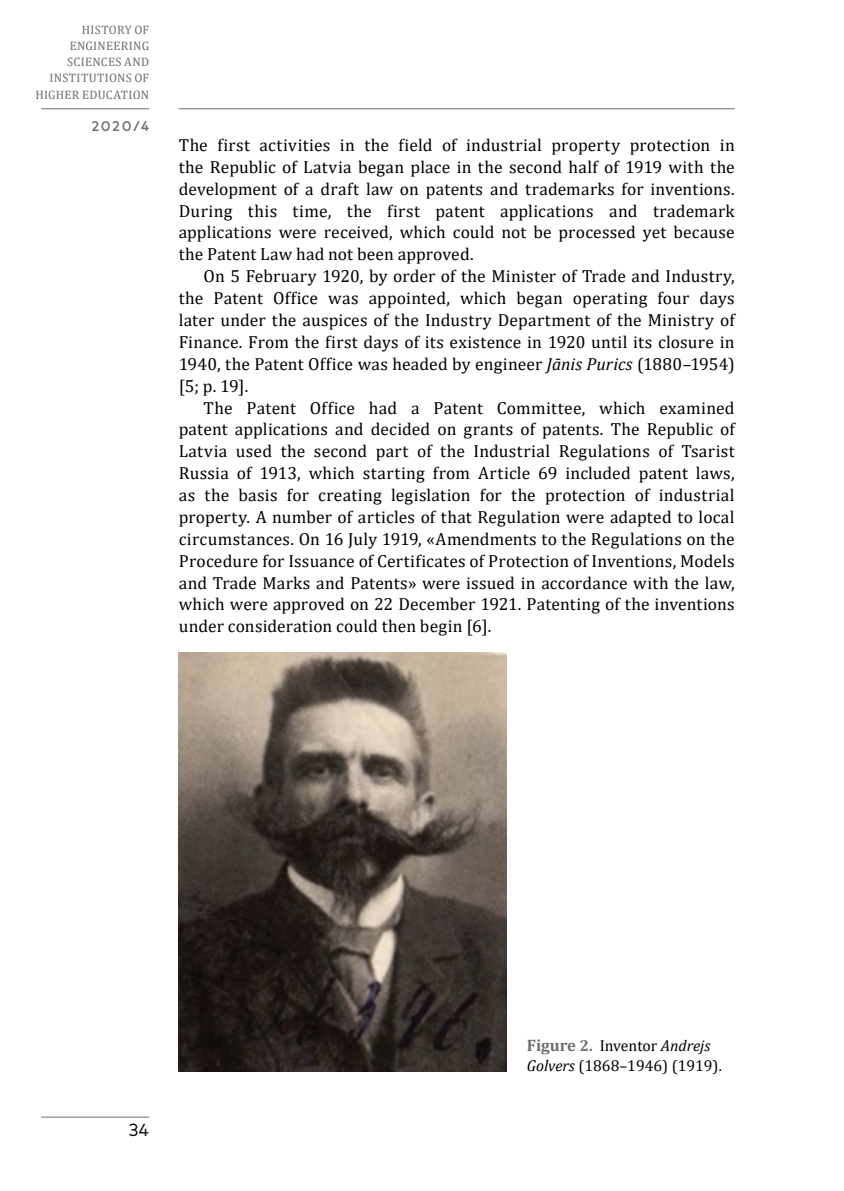
<style>
.page{position:relative;width:844px;height:1191px;background:#fff}
.page>*{position:absolute;margin:0;border:0;box-sizing:border-box;transform-origin:0 0}
.t1{font:17.5px/21.9px "Cambria";letter-spacing:.01em;color:#000;text-align:justify}
.t2{font:17.5px "Mark Pro";color:#000}
.t3{font:15.75px/19.2px "Cambria";color:#000}
.t4{font:500 14px "Mark Pro";color:#6d6e71}
.t5{font:12.25px/15.8px "Cambria";letter-spacing:.025em;color:#6d6e71;text-align:right}
.s1{font-style:italic}
.s2{font-weight:700;font-size:16.62px;color:#6d6e71}
.s3{font-weight:700;color:#6d6e71}
</style>
<div class="page">
<hr style="left:41px;top:1116px;width:108px;height:1px;background:#6d6e71">
<hr style="left:179px;top:108px;width:555px;height:1px;background:#6d6e71">
<hr style="left:41px;top:108px;width:108px;height:1px;background:#6d6e71">
<img style="left:179px;top:652px;width:328px;height:419px">
<p class="t5" style="left:50px;top:22px;width:101px">HISTORY OF<br>ENGINEERING<br>SCIENCES AND<br>INSTITUTIONS OF</p>
<p class="t5" style="left:35px;top:87px;width:115px">HIGHER EDUCATION</p>
<p class="t4" style="left:91px;top:115px;width:59px">2020/4</p>
<p class="t1" style="left:179px;top:134px;width:557px">The first activities in the field of industrial property protection in the Republic of Latvia began place in the second half of 1919 with the development of a draft law on patents and trademarks for inventions.<br>During this time, the first patent applications and trademark applications were received, which could not be processed yet because the Patent Law had not been approved.</p>
<p class="t1" style="left:179px;top:265px;width:557px;text-indent:25px">On 5 February 1920, by order of the Minister of Trade and Industry, the Patent Office was appointed, which began operating four days later under the auspices of the Industry Department of the Ministry of Finance. From the first days of its existence in 1920 until its closure in 1940, the Patent Office was headed by engineer <span class="s1">Jānis Purics</span> (1880–1954) [5; p. 19].</p>
<p class="t1" style="left:179px;top:396px;width:557px;text-indent:25px">The Patent Office had a Patent Committee, which examined patent applications and decided on grants of patents. The Republic of Latvia used the second part of the Industrial Regulations of Tsarist Russia of 1913, which starting from Article 69 included patent laws, as the basis for creating legislation for the protection of industrial property. A number of articles of that Regulation were adapted to local circumstances. On 16 July 1919, «Amendments to the Regulations on the Procedure for Issuance of Certificates of Protection of Inventions, Models and Trade Marks and Patents» were issued in accordance with the law, which were approved on 22 December 1921. Patenting of the inventions under consideration could then begin [6].</p>
<p class="t2" style="left:129px;top:1116px;width:21px">34</p>
<p class="t3" style="left:526px;top:1036px;width:196px"><span class="s2">Figure</span> <span class="s3">2.</span> Inventor <span class="s1">Andrejs<br>Golvers</span> (1868–1946) (1919).</p>
</div>
